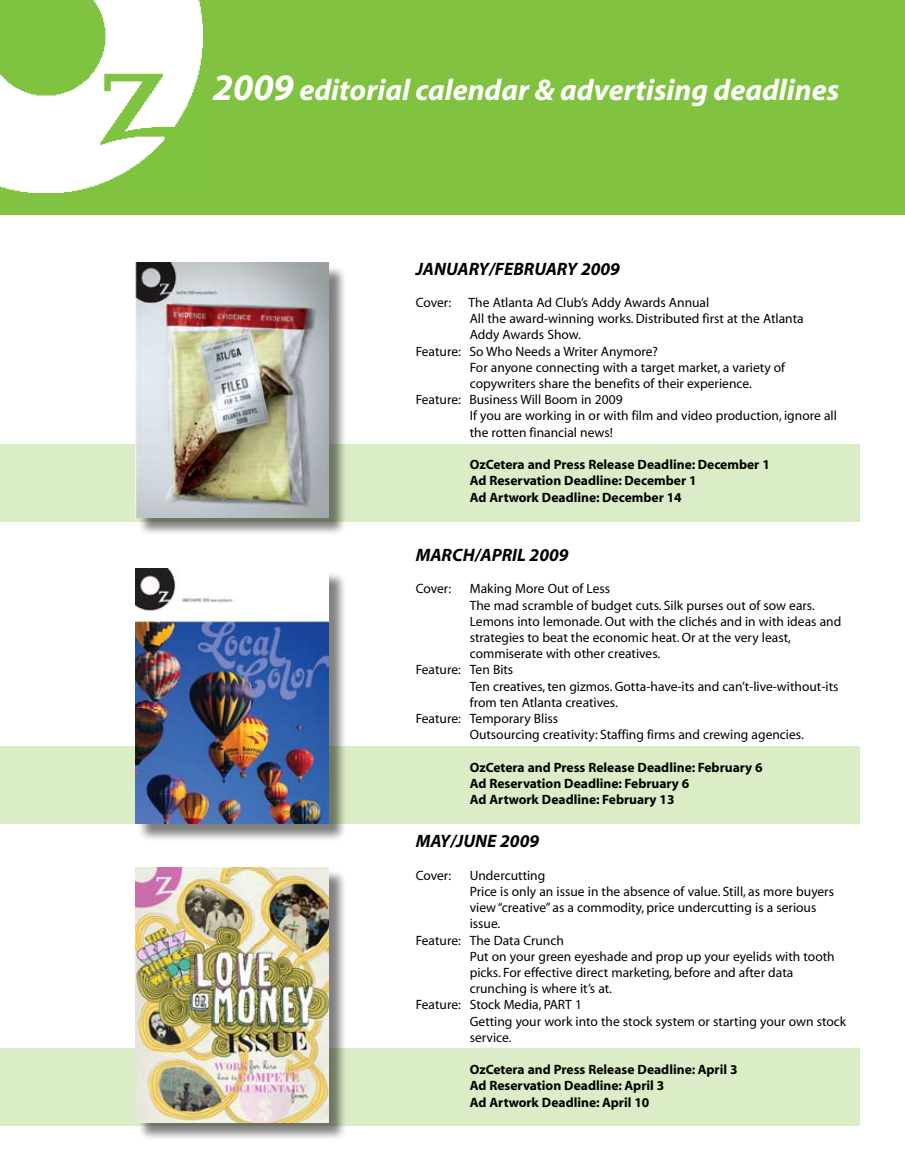
<style>
.page{position:relative;width:905px;height:1175px;background:#fff}
.page>*{position:absolute;margin:0;border:0;box-sizing:border-box;transform-origin:0 0}
.t1{font:italic 700 30px "Myriad";color:#fff}
.t2{font:italic 700 18px "Myriad";color:#000}
.t3{font:13.5px "Myriad";color:#000}
.t4{font:700 13.5px/16.2px "Myriad";color:#000}
.s1{font-size:37.5px}
</style>
<div class="page">
<div style="left:0;top:0;width:904px;height:214px;background:#81c241"></div>
<img style="left:0;top:0;width:202px;height:192px">
<div style="left:0;top:1048px;width:860px;height:77px;background:#daedc6"></div>
<div style="left:0;top:746px;width:860px;height:78px;background:#daedc6"></div>
<div style="left:0;top:444px;width:860px;height:78px;background:#daedc6"></div>
<div style="left:137px;top:265px;width:216px;height:277px;background:#000;opacity:.5"></div>
<img style="left:135px;top:262px;width:193px;height:255px">
<div style="left:137px;top:571px;width:216px;height:277px;background:#000;opacity:.5"></div>
<img style="left:135px;top:568px;width:193px;height:255px">
<div style="left:137px;top:869px;width:216px;height:277px;background:#000;opacity:.5"></div>
<img style="left:135px;top:867px;width:193px;height:255px">
<h1 class="t1" style="left:213px;top:75px;width:628px"><span class="s1">2009</span> editorial calendar &amp; advertising deadlines</h1>
<h2 class="t2" style="left:416px;top:259px;width:206px">JANUARY/FEBRUARY 2009</h2>
<p class="t3" style="left:416px;top:296px;width:37px">Cover:</p>
<p class="t3" style="left:468px;top:296px;width:242px">The Atlanta Ad Club’s Addy Awards Annual</p>
<p class="t3" style="left:470px;top:312px;width:335px">All the award-winning works. Distributed first at the Atlanta</p>
<p class="t3" style="left:470px;top:328px;width:113px">Addy Awards Show.</p>
<p class="t3" style="left:416px;top:344px;width:244px">Feature: So Who Needs a Writer Anymore?</p>
<p class="t3" style="left:470px;top:360px;width:317px">For anyone connecting with a target market, a variety of</p>
<p class="t3" style="left:470px;top:377px;width:283px">copywriters share the benefits of their experience.</p>
<p class="t3" style="left:416px;top:393px;width:208px">Feature: Business Will Boom in 2009</p>
<p class="t3" style="left:470px;top:409px;width:368px">If you are working in or with film and video production, ignore all</p>
<p class="t3" style="left:470px;top:425px;width:145px">the rotten financial news!</p>
<p class="t4" style="left:470px;top:457px;width:301px">OzCetera and Press Release Deadline: December 1<br>Ad Reservation Deadline: December 1<br>Ad Artwork Deadline: December 14</p>
<h2 class="t2" style="left:416px;top:545px;width:154px">MARCH/APRIL 2009</h2>
<p class="t3" style="left:416px;top:582px;width:37px">Cover:</p>
<p class="t3" style="left:470px;top:582px;width:142px">Making More Out of Less</p>
<p class="t3" style="left:470px;top:598px;width:347px">The mad scramble of budget cuts. Silk purses out of sow ears.</p>
<p class="t3" style="left:470px;top:614px;width:373px">Lemons into lemonade. Out with the clichés and in with ideas and</p>
<p class="t3" style="left:470px;top:630px;width:322px">strategies to beat the economic heat. Or at the very least,</p>
<p class="t3" style="left:470px;top:647px;width:192px">commiserate with other creatives.</p>
<p class="t3" style="left:416px;top:663px;width:99px">Feature: Ten Bits</p>
<p class="t3" style="left:470px;top:679px;width:370px">Ten creatives, ten gizmos. Gotta-have-its and can’t-live-without-its</p>
<p class="t3" style="left:470px;top:695px;width:150px">from ten Atlanta creatives.</p>
<p class="t3" style="left:416px;top:711px;width:144px">Feature: Temporary Bliss</p>
<p class="t3" style="left:470px;top:728px;width:336px">Outsourcing creativity: Staffing firms and crewing agencies.</p>
<p class="t4" style="left:470px;top:759px;width:294px">OzCetera and Press Release Deadline: February 6<br>Ad Reservation Deadline: February 6<br>Ad Artwork Deadline: February 13</p>
<h2 class="t2" style="left:416px;top:832px;width:125px">MAY/JUNE 2009</h2>
<p class="t3" style="left:416px;top:868px;width:37px">Cover:</p>
<p class="t3" style="left:470px;top:868px;width:77px">Undercutting</p>
<p class="t3" style="left:470px;top:884px;width:366px">Price is only an issue in the absence of value. Still, as more buyers</p>
<p class="t3" style="left:470px;top:900px;width:348px">view “creative” as a commodity, price undercutting is a serious</p>
<p class="t3" style="left:470px;top:917px;width:32px">issue.</p>
<p class="t3" style="left:416px;top:933px;width:150px">Feature: The Data Crunch</p>
<p class="t3" style="left:470px;top:949px;width:366px">Put on your green eyeshade and prop up your eyelids with tooth</p>
<p class="t3" style="left:470px;top:965px;width:325px">picks. For effective direct marketing, before and after data</p>
<p class="t3" style="left:470px;top:981px;width:144px">crunching is where it’s at.</p>
<p class="t3" style="left:416px;top:998px;width:168px">Feature: Stock Media, PART 1</p>
<p class="t3" style="left:470px;top:1014px;width:378px">Getting your work into the stock system or starting your own stock</p>
<p class="t3" style="left:470px;top:1030px;width:43px">service.</p>
<p class="t4" style="left:470px;top:1062px;width:269px">OzCetera and Press Release Deadline: April 3<br>Ad Reservation Deadline: April 3<br>Ad Artwork Deadline: April 10</p>
</div>
